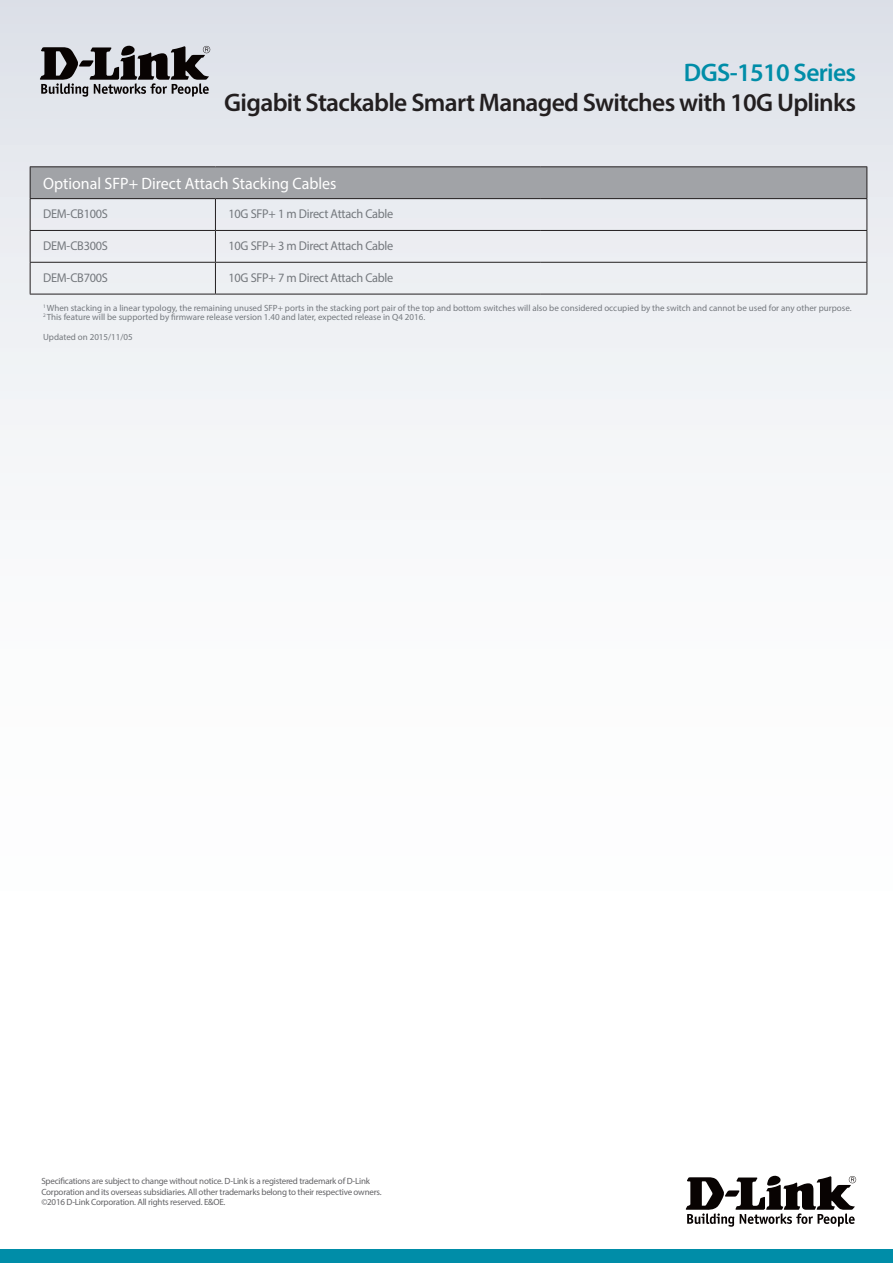
<style>
.page{position:relative;width:893px;height:1263px;background:#fff}
.page>*{position:absolute;margin:0;border:0;box-sizing:border-box;transform-origin:0 0}
.t1{font:600 25.5px "Myriad Pro";letter-spacing:-.025em;color:#231f20}
.t2{font:600 25.5px "Myriad Pro";letter-spacing:-.025em;color:#008da8}
.t3{font:16.5px "Myriad Pro";color:#fff}
.t4{font:12.75px "Myriad Pro";letter-spacing:-.02em;color:#74787d}
.t5{font:9px/9.8px "Myriad Pro";color:#74787d}
.t6{font:9px/10.8px "Myriad Pro";letter-spacing:-.025em;color:#636366}
</style>
<div class="page">
<div style="left:0;top:0;width:893px;height:1084px;background:linear-gradient(to bottom,#e3e6ec,#fff)"></div>
<div style="left:0;top:1249px;width:893px;height:14px;background:#008da8"></div>
<svg style="left:686px;top:1176px;width:170px;height:51px"></svg>
<svg style="left:40px;top:46px;width:170px;height:51px"></svg>
<div style="left:30px;top:167px;width:837px;height:32px;background:#a1a3a7"></div>
<hr style="left:866px;top:199px;width:1px;height:31px;background:#231f20">
<hr style="left:866px;top:231px;width:1px;height:31px;background:#231f20">
<hr style="left:866px;top:263px;width:1px;height:31px;background:#231f20">
<hr style="left:30px;top:199px;width:1px;height:31px;background:#231f20">
<hr style="left:30px;top:231px;width:1px;height:31px;background:#231f20">
<hr style="left:30px;top:263px;width:1px;height:31px;background:#231f20">
<hr style="left:866px;top:167px;width:1px;height:31px;background:#231f20">
<hr style="left:215px;top:199px;width:1px;height:31px;background:#231f20">
<hr style="left:215px;top:231px;width:1px;height:31px;background:#231f20">
<hr style="left:215px;top:263px;width:1px;height:31px;background:#231f20">
<hr style="left:30px;top:230px;width:185px;height:1px;background:#231f20">
<hr style="left:215px;top:230px;width:326px;height:1px;background:#231f20">
<hr style="left:541px;top:230px;width:326px;height:1px;background:#231f20">
<hr style="left:30px;top:262px;width:185px;height:1px;background:#231f20">
<hr style="left:215px;top:262px;width:326px;height:1px;background:#231f20">
<hr style="left:541px;top:262px;width:326px;height:1px;background:#231f20">
<hr style="left:30px;top:166px;width:185px;height:1px;background:#231f20">
<hr style="left:30px;top:167px;width:1px;height:31px;background:#231f20">
<hr style="left:215px;top:166px;width:326px;height:1px;background:#231f20">
<hr style="left:541px;top:166px;width:326px;height:1px;background:#231f20">
<hr style="left:30px;top:198px;width:185px;height:1px;background:#231f20">
<hr style="left:215px;top:198px;width:326px;height:1px;background:#231f20">
<hr style="left:541px;top:198px;width:326px;height:1px;background:#231f20">
<hr style="left:30px;top:294px;width:185px;height:1px;background:#231f20">
<hr style="left:215px;top:294px;width:326px;height:1px;background:#231f20">
<hr style="left:541px;top:294px;width:326px;height:1px;background:#231f20">
<h1 class="t2" style="left:684px;top:56px;width:174px">DGS-1510 Series</h1>
<h1 class="t1" style="left:224px;top:86px;width:633px">Gigabit Stackable Smart Managed Switches with 10G Uplinks</h1>
<h2 class="t3" style="left:43px;top:173px;width:295px">Optional SFP+ Direct Attach Stacking Cables</h2>
<h3 class="t4" style="left:43px;top:206px;width:66px">DEM-CB100S</h3>
<h3 class="t4" style="left:228px;top:206px;width:166px">10G SFP+ 1 m Direct Attach Cable</h3>
<h3 class="t4" style="left:43px;top:238px;width:66px">DEM-CB300S</h3>
<h3 class="t4" style="left:228px;top:238px;width:166px">10G SFP+ 3 m Direct Attach Cable</h3>
<h3 class="t4" style="left:43px;top:269px;width:66px">DEM-CB700S</h3>
<h3 class="t4" style="left:228px;top:269px;width:166px">10G SFP+ 7 m Direct Attach Cable</h3>
<p class="t5" style="left:43px;top:302px;width:810px"><sup>1</sup> When stacking in a linear typology, the remaining unused SFP+ ports in the stacking port pair of the top and bottom switches will also be considered occupied by the switch and cannot be used for any other purpose.<br><sup>2</sup> This feature will be supported by firmware release version 1.40 and later, expected release in Q4 2016.</p>
<p class="t5" style="left:43px;top:332px;width:91px">Updated on 2015/11/05</p>
<p class="t6" style="left:41px;top:1175px;width:342px">Specifications are subject to change without notice. D-Link is a registered trademark of D-Link<br>Corporation and its overseas subsidiaries. All other trademarks belong to their respective owners. ©2016 D-Link Corporation. All rights reserved. E&amp;OE.</p>
</div>
